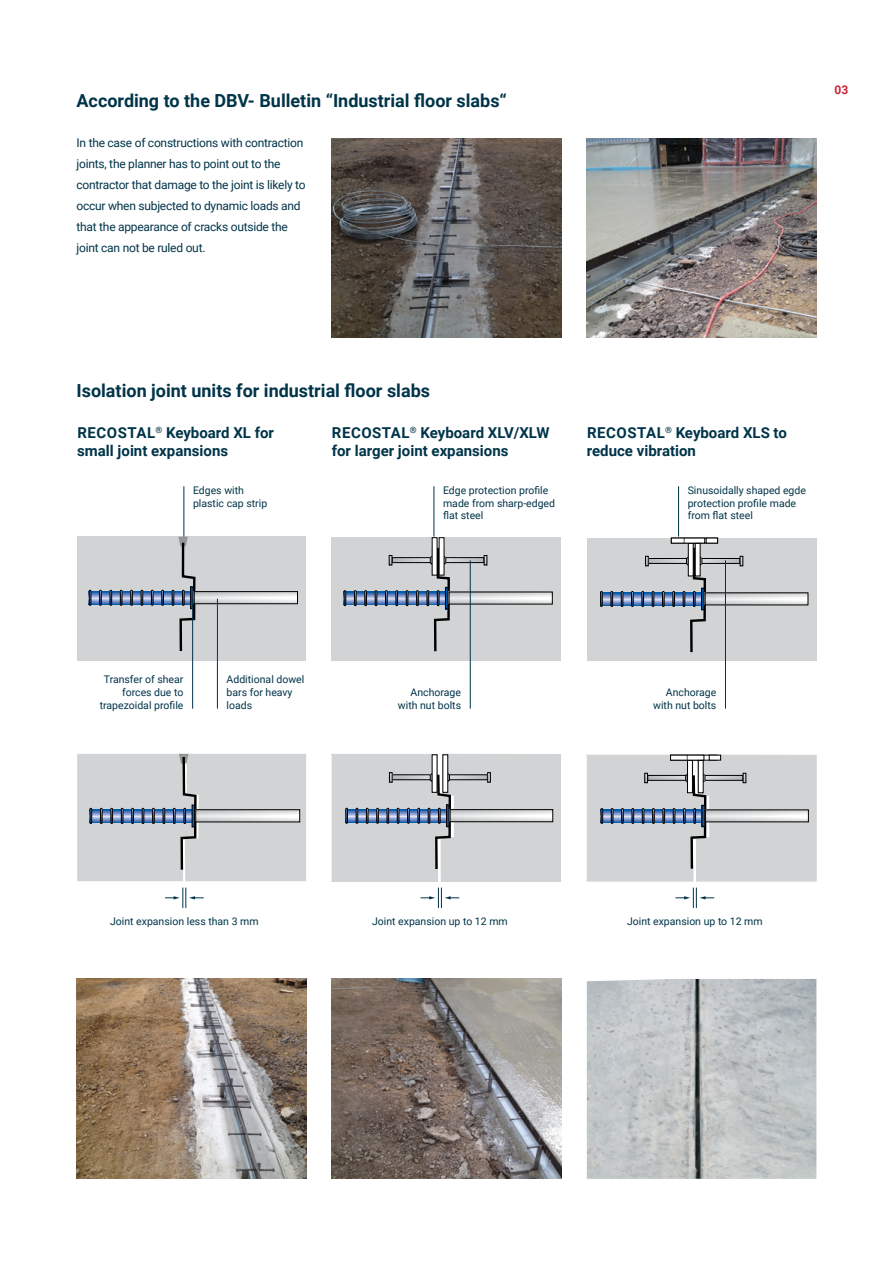
<style>
.page{position:relative;width:893px;height:1263px;background:#fff}
.page>*{position:absolute;margin:0;border:0;box-sizing:border-box;transform-origin:0 0}
.t1{font:700 18px "Roboto";color:#003449}
.t2{font:700 15px/18px "Roboto";color:#003449}
.t3{font:12px/21px "Roboto";letter-spacing:-.02em;color:#003449}
.t4{font:700 12px "Roboto";color:#c92736}
.t5{font:10.5px/12.6px "Roboto";color:#003449}
</style>
<div class="page">
<img style="left:332px;top:138px;width:229px;height:200px">
<img style="left:587px;top:138px;width:229px;height:200px">
<img style="left:587px;top:979px;width:229px;height:200px">
<img style="left:77px;top:979px;width:229px;height:200px">
<img style="left:332px;top:979px;width:229px;height:200px">
<svg style="left:77px;top:754px;width:229px;height:127px;background:#c8cbce"></svg>
<div style="left:195px;top:809px;width:105px;height:13px;border:1px solid #000"></div>
<svg style="left:332px;top:754px;width:229px;height:127px;background:#c5c9cc"></svg>
<div style="left:487px;top:772px;width:4px;height:10px;border:1px solid #000"></div>
<svg style="left:442px;top:754px;width:6px;height:39px"></svg>
<div style="left:77px;top:537px;width:229px;height:124px;background:#d1d3d4"></div>
<svg style="left:91px;top:598px;width:81px;height:6px"></svg>
<svg style="left:197px;top:597px;width:99px;height:5px"></svg>
<svg style="left:197px;top:593px;width:99px;height:4px"></svg>
<svg style="left:91px;top:591px;width:81px;height:7px"></svg>
<svg style="left:89px;top:590px;width:2px;height:15px"></svg>
<svg style="left:99px;top:590px;width:2px;height:15px"></svg>
<svg style="left:110px;top:590px;width:2px;height:15px"></svg>
<svg style="left:120px;top:590px;width:2px;height:15px"></svg>
<svg style="left:131px;top:590px;width:2px;height:15px"></svg>
<svg style="left:141px;top:590px;width:2px;height:15px"></svg>
<svg style="left:151px;top:590px;width:2px;height:15px"></svg>
<svg style="left:162px;top:590px;width:2px;height:15px"></svg>
<svg style="left:172px;top:537px;width:25px;height:116px"></svg>
<div style="left:194px;top:591px;width:104px;height:13px;border:1px solid #000"></div>
<div style="left:332px;top:537px;width:229px;height:124px;background:#d1d3d4"></div>
<svg style="left:346px;top:598px;width:81px;height:7px"></svg>
<svg style="left:451px;top:598px;width:100px;height:4px"></svg>
<svg style="left:451px;top:594px;width:100px;height:4px"></svg>
<svg style="left:346px;top:591px;width:81px;height:7px"></svg>
<svg style="left:344px;top:590px;width:2px;height:16px"></svg>
<svg style="left:354px;top:590px;width:2px;height:16px"></svg>
<svg style="left:365px;top:590px;width:2px;height:16px"></svg>
<svg style="left:375px;top:590px;width:2px;height:16px"></svg>
<svg style="left:385px;top:590px;width:2px;height:16px"></svg>
<svg style="left:396px;top:590px;width:2px;height:16px"></svg>
<svg style="left:406px;top:590px;width:2px;height:16px"></svg>
<svg style="left:416px;top:590px;width:2px;height:16px"></svg>
<svg style="left:394px;top:559px;width:19px;height:2px"></svg>
<div style="left:392px;top:557px;width:38px;height:6px;border:1px solid #000"></div>
<svg style="left:389px;top:555px;width:3px;height:10px"></svg>
<div style="left:432px;top:537px;width:12px;height:11px;background:#999"></div>
<svg style="left:432px;top:537px;width:6px;height:7px"></svg>
<svg style="left:427px;top:544px;width:24px;height:108px"></svg>
<svg style="left:448px;top:559px;width:34px;height:2px"></svg>
<div style="left:446px;top:557px;width:38px;height:6px;border:1px solid #000"></div>
<svg style="left:484px;top:555px;width:3px;height:10px"></svg>
<svg style="left:439px;top:537px;width:5px;height:39px"></svg>
<div style="left:587px;top:538px;width:229px;height:123px;background:#d1d3d4"></div>
<svg style="left:602px;top:599px;width:81px;height:7px"></svg>
<svg style="left:707px;top:599px;width:99px;height:4px"></svg>
<svg style="left:707px;top:594px;width:99px;height:5px"></svg>
<svg style="left:602px;top:592px;width:81px;height:7px"></svg>
<svg style="left:600px;top:591px;width:2px;height:16px"></svg>
<svg style="left:611px;top:591px;width:2px;height:16px"></svg>
<svg style="left:621px;top:591px;width:2px;height:16px"></svg>
<svg style="left:631px;top:591px;width:2px;height:16px"></svg>
<svg style="left:642px;top:591px;width:2px;height:16px"></svg>
<svg style="left:652px;top:591px;width:2px;height:16px"></svg>
<svg style="left:662px;top:591px;width:2px;height:16px"></svg>
<svg style="left:673px;top:591px;width:2px;height:16px"></svg>
<svg style="left:650px;top:560px;width:19px;height:2px"></svg>
<div style="left:648px;top:558px;width:39px;height:6px;border:1px solid #000"></div>
<svg style="left:645px;top:556px;width:3px;height:10px"></svg>
<svg style="left:671px;top:538px;width:12px;height:6px"></svg>
<svg style="left:707px;top:538px;width:11px;height:6px"></svg>
<svg style="left:683px;top:538px;width:24px;height:115px"></svg>
<svg style="left:704px;top:560px;width:34px;height:2px"></svg>
<div style="left:702px;top:558px;width:38px;height:6px;border:1px solid #000"></div>
<svg style="left:740px;top:556px;width:3px;height:10px"></svg>
<svg style="left:695px;top:543px;width:6px;height:33px"></svg>
<svg style="left:587px;top:755px;width:229px;height:126px;background:#c5c8cb"></svg>
<svg style="left:698px;top:760px;width:6px;height:33px"></svg>
<hr style="left:184px;top:486px;width:1px;height:51px;background:#003449">
<hr style="left:192px;top:599px;width:1px;height:110px;background:#003449">
<hr style="left:470px;top:560px;width:1px;height:149px;background:#003449">
<hr style="left:725px;top:560px;width:1px;height:149px;background:#003449">
<hr style="left:217px;top:599px;width:1px;height:110px;background:#003449">
<hr style="left:434px;top:486px;width:1px;height:51px;background:#003449">
<hr style="left:678px;top:486px;width:1px;height:51px;background:#003449">
<svg style="left:165px;top:887px;width:39px;height:21px"></svg>
<svg style="left:421px;top:887px;width:38px;height:21px"></svg>
<svg style="left:675px;top:887px;width:39px;height:21px"></svg>
<h1 class="t1" style="left:77px;top:88px;width:432px">According to the DBV- Bulletin “Industrial floor slabs“</h1>
<p class="t3" style="left:77px;top:132px;width:231px">In the case of constructions with contraction joints, the planner has to point out to the contractor that damage to the joint is likely to occur when subjected to dynamic loads and that the appearance of cracks outside the joint can not be ruled out.</p>
<p class="t4" style="left:834px;top:81px;width:15px">03</p>
<h1 class="t1" style="left:77px;top:378px;width:355px">Isolation joint units for industrial floor slabs</h1>
<h2 class="t2" style="left:77px;top:423px;width:198px">RECOSTAL<sup>®</sup> Keyboard XL for small joint expansions</h2>
<h2 class="t2" style="left:332px;top:423px;width:219px">RECOSTAL<sup>®</sup> Keyboard XLV/XLW for larger joint expansions</h2>
<h2 class="t2" style="left:587px;top:423px;width:202px">RECOSTAL<sup>®</sup> Keyboard XLS to reduce vibration</h2>
<p class="t5" style="left:193px;top:484px;width:76px">Edges with plastic cap strip</p>
<p class="t5" style="left:443px;top:484px;width:113px">Edge protection profile made from sharp-edged flat steel</p>
<p class="t5" style="left:688px;top:484px;width:120px">Sinusoidally shaped egde protection profile made from flat steel</p>
<p class="t5" style="left:100px;top:673px;width:85px;text-align:right">Transfer of shear forces due to trapezoidal profile</p>
<p class="t5" style="left:227px;top:673px;width:79px">Additional dowel bars for heavy loads</p>
<p class="t5" style="left:398px;top:686px;width:65px;text-align:right">Anchorage with nut bolts</p>
<p class="t5" style="left:653px;top:686px;width:65px;text-align:right">Anchorage with nut bolts</p>
<p class="t5" style="left:110px;top:914px;width:150px">Joint expansion less than 3 mm</p>
<p class="t5" style="left:372px;top:914px;width:137px">Joint expansion up to 12 mm</p>
<p class="t5" style="left:627px;top:914px;width:137px">Joint expansion up to 12 mm</p>
</div>
